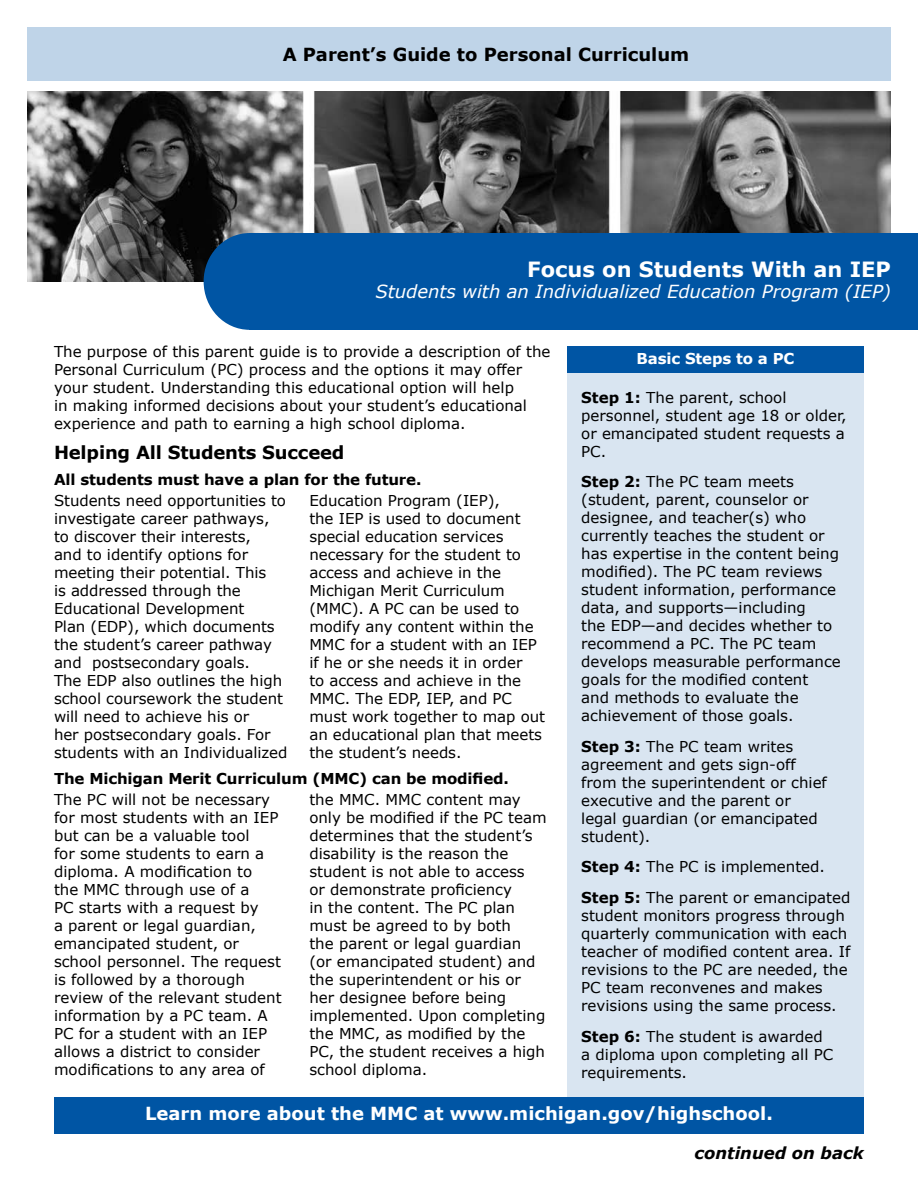
<style>
.page{position:relative;width:918px;height:1188px;background:#fff}
.page>*{position:absolute;margin:0;border:0;box-sizing:border-box;transform-origin:0 0}
.t1{font:700 21px "Verdana";color:#fff}
.t2{font:700 18px "Verdana";color:#000}
.t3{font:700 18px "Verdana";color:#fff}
.t4{font:italic 18px "Verdana";color:#fff}
.t5{font:italic 700 16.5px "Verdana";color:#000}
.t6{font:15px/18px "Verdana";color:#000}
.t7{font:700 15px "Verdana";letter-spacing:-.01em;color:#000}
.t8{font:700 15px "Verdana";letter-spacing:-.01em;color:#fff}
.s1{font-weight:700}
</style>
<div class="page">
<img style="left:27px;top:91px;width:864px;height:190px">
<div style="left:27px;top:27px;width:864px;height:54px;background:#bfd4e8"></div>
<div style="left:249px;top:233px;width:669px;height:97px;background:#0055a4"></div>
<div style="left:204px;top:233px;width:92px;height:97px;background:#0055a4;border-radius:50%"></div>
<div style="left:567px;top:356px;width:297px;height:742px;background:#d9e5f1"></div>
<div style="left:54px;top:1097px;width:810px;height:37px;background:#0055a4"></div>
<div style="left:567px;top:346px;width:297px;height:27px;background:#0055a4"></div>
<p class="t2" style="left:283px;top:43px;width:408px">A Parent’s Guide to Personal Curriculum</p>
<h1 class="t1" style="left:527px;top:256px;width:365px">Focus on Students With an IEP</h1>
<p class="t4" style="left:375px;top:280px;width:517px">Students with an Individualized Education Program (IEP)</p>
<p class="t6" style="left:54px;top:342px;width:498px">The purpose of this parent guide is to provide a description of the Personal Curriculum (PC) process and the options it may offer your student. Understanding this educational option will help<br>in making informed decisions about your student’s educational experience and path to earning a high school diploma.</p>
<p class="t2" style="left:54px;top:441px;width:292px">Helping All Students Succeed</p>
<p class="t7" style="left:54px;top:470px;width:369px">All students must have a plan for the future.</p>
<p class="t6" style="left:54px;top:491px;width:235px">Students need opportunities to investigate career pathways, to discover their interests,<br>and to identify options for meeting their potential. This<br>is addressed through the<br>Educational Development<br>Plan (EDP), which documents the student’s career pathway and postsecondary goals.<br>The EDP also outlines the high school coursework the student will need to achieve his or<br>her postsecondary goals. For students with an Individualized</p>
<p class="t6" style="left:309px;top:491px;width:237px">Education Program (IEP),<br>the IEP is used to document special education services necessary for the student to access and achieve in the<br>Michigan Merit Curriculum (MMC). A PC can be used to modify any content within the<br>MMC for a student with an IEP if he or she needs it in order<br>to access and achieve in the<br>MMC. The EDP, IEP, and PC must work together to map out an educational plan that meets the student’s needs.</p>
<p class="t7" style="left:54px;top:769px;width:456px">The Michigan Merit Curriculum (MMC) can be modified.</p>
<p class="t6" style="left:54px;top:790px;width:229px">The PC will not be necessary for most students with an IEP but can be a valuable tool<br>for some students to earn a diploma. A modification to<br>the MMC through use of a<br>PC starts with a request by<br>a parent or legal guardian, emancipated student, or school personnel. The request is followed by a thorough review of the relevant student information by a PC team. A<br>PC for a student with an IEP allows a district to consider modifications to any area of</p>
<p class="t6" style="left:309px;top:790px;width:239px">the MMC. MMC content may only be modified if the PC team determines that the student’s disability is the reason the student is not able to access<br>or demonstrate proficiency<br>in the content. The PC plan must be agreed to by both<br>the parent or legal guardian (or emancipated student) and the superintendent or his or her designee before being implemented. Upon completing the MMC, as modified by the<br>PC, the student receives a high school diploma.</p>
<p class="t8" style="left:637px;top:349px;width:159px">Basic Steps to a PC</p>
<p class="t6" style="left:581px;top:388px;width:267px"><span class="s1">Step 1:</span> The parent, school personnel, student age 18 or older, or emancipated student requests a<br>PC.</p>
<p class="t6" style="left:581px;top:472px;width:261px"><span class="s1">Step 2:</span> The PC team meets (student, parent, counselor or designee, and teacher(s) who currently teaches the student or has expertise in the content being modified). The PC team reviews student information, performance data, and supports—including<br>the EDP—and decides whether to recommend a PC. The PC team develops measurable performance goals for the modified content<br>and methods to evaluate the achievement of those goals.</p>
<p class="t6" style="left:581px;top:737px;width:247px"><span class="s1">Step 3:</span> The PC team writes agreement and gets sign-off from the superintendent or chief executive and the parent or legal guardian (or emancipated student).</p>
<p class="t6" style="left:581px;top:851px;width:271px;line-height:30.6px"><span class="s1">Step 4:</span> The PC is implemented.<br><span class="s1">Step 5:</span> The parent or emancipated</p>
<p class="t6" style="left:581px;top:906px;width:271px">student monitors progress through quarterly communication with each teacher of modified content area. If revisions to the PC are needed, the PC team reconvenes and makes revisions using the same process.</p>
<p class="t6" style="left:581px;top:1027px;width:253px"><span class="s1">Step 6:</span> The student is awarded a diploma upon completing all PC requirements.</p>
<p class="t3" style="left:145px;top:1102px;width:629px">Learn more about the MMC at www.michigan.gov/highschool.</p>
<p class="t5" style="left:694px;top:1142px;width:171px">continued on back</p>
</div>
